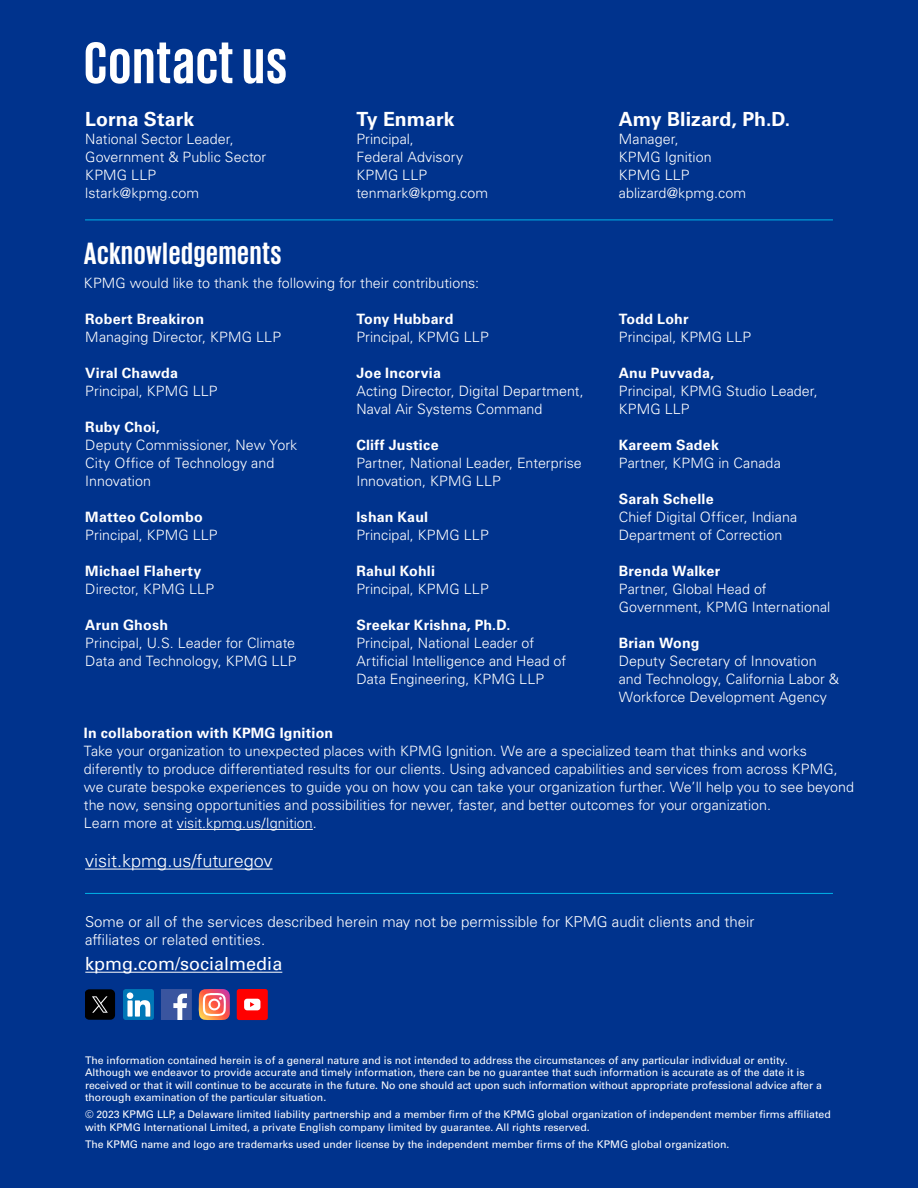
<style>
.page{position:relative;width:918px;height:1188px;background:#00338d}
.page>*{position:absolute;margin:0;border:0;box-sizing:border-box;transform-origin:0 0}
.t1{font:700 60px "KPMG";letter-spacing:.025em;color:#fff}
.t2{font:700 31.5px "KPMG";letter-spacing:.025em;color:#fff}
.t3{font:700 19.5px "Univers LT Std";color:#fff}
.t4{font:300 18px "Univers LT Std";color:#fff}
.t5{font:18px "Univers LT Std";color:#fff}
.t6{font:300 15px/18px "Univers LT Std";color:#fff}
.t7{font:300 14.25px/18px "Univers LT Std";letter-spacing:.005em;color:#fff}
.t8{font:700 14.25px "Univers LT Std";letter-spacing:.015em;color:#fff}
.t9{font:10.5px/12.6px "Univers LT Std";color:#fff}
</style>
<div class="page">
<hr style="left:85px;top:972px;width:197px;height:1px;background:#fff">
<hr style="left:85px;top:869px;width:188px;height:1px;background:#fff">
<svg style="left:161px;top:989px;width:31px;height:31px"></svg>
<hr style="left:177px;top:829px;width:136px;height:1px;background:#fff">
<div style="left:85px;top:989px;width:30px;height:31px;background:#000;border-radius:5px"></div>
<svg style="left:92px;top:996px;width:16px;height:17px"></svg>
<div style="left:237px;top:989px;width:31px;height:31px;background:#f00;border-radius:2px"></div>
<svg style="left:244px;top:999px;width:16px;height:11px"></svg>
<svg style="left:123px;top:989px;width:31px;height:31px"></svg>
<svg style="left:199px;top:989px;width:31px;height:31px"></svg>
<hr style="left:85px;top:220px;width:748px;height:1px;background:#00b3e7">
<hr style="left:85px;top:893px;width:748px;height:1px;background:#00b3e7">
<h1 class="t1" style="left:84px;top:33px;width:205px">Contact us</h1>
<h3 class="t3" style="left:85px;top:108px;width:110px">Lorna Stark</h3>
<p class="t7" style="left:85px;top:130px;width:183px">National Sector Leader,<br>Government &amp; Public Sector<br>KPMG LLP lstark@kpmg.com</p>
<h2 class="t2" style="left:84px;top:237px;width:199px">Acknowledgements</h2>
<h3 class="t3" style="left:356px;top:108px;width:100px">Ty Enmark</h3>
<p class="t7" style="left:356px;top:130px;width:133px">Principal,<br>Federal Advisory<br>KPMG LLP tenmark@kpmg.com</p>
<p class="t7" style="left:84px;top:274px;width:397px">KPMG would like to thank the following for their contributions:</p>
<p class="t8" style="left:85px;top:311px;width:120px">Robert Breakiron</p>
<p class="t7" style="left:85px;top:328px;width:197px">Managing Director, KPMG LLP</p>
<p class="t8" style="left:85px;top:365px;width:94px">Viral Chawda</p>
<p class="t7" style="left:85px;top:382px;width:134px">Principal, KPMG LLP</p>
<p class="t8" style="left:85px;top:419px;width:76px">Ruby Choi,</p>
<p class="t7" style="left:85px;top:436px;width:213px">Deputy Commissioner, New York<br>City Office of Technology and<br>Innovation</p>
<p class="t8" style="left:85px;top:509px;width:119px">Matteo Colombo</p>
<p class="t7" style="left:85px;top:526px;width:134px">Principal, KPMG LLP</p>
<p class="t8" style="left:85px;top:563px;width:117px">Michael Flaherty</p>
<p class="t7" style="left:85px;top:580px;width:130px">Director, KPMG LLP</p>
<p class="t8" style="left:85px;top:617px;width:84px">Arun Ghosh</p>
<p class="t7" style="left:85px;top:634px;width:213px">Principal, U.S. Leader for Climate<br>Data and Technology, KPMG LLP</p>
<p class="t8" style="left:356px;top:311px;width:99px">Tony Hubbard</p>
<p class="t7" style="left:356px;top:328px;width:134px">Principal, KPMG LLP</p>
<p class="t8" style="left:356px;top:365px;width:86px">Joe Incorvia</p>
<p class="t7" style="left:356px;top:382px;width:229px">Acting Director, Digital Department,<br>Naval Air Systems Command</p>
<p class="t8" style="left:356px;top:437px;width:84px">Cliff Justice</p>
<p class="t7" style="left:356px;top:454px;width:227px">Partner, National Leader, Enterprise<br>Innovation, KPMG LLP</p>
<p class="t8" style="left:356px;top:509px;width:73px">Ishan Kaul</p>
<p class="t7" style="left:356px;top:526px;width:134px">Principal, KPMG LLP</p>
<p class="t8" style="left:356px;top:563px;width:80px">Rahul Kohli</p>
<p class="t7" style="left:356px;top:580px;width:134px">Principal, KPMG LLP</p>
<p class="t8" style="left:356px;top:617px;width:155px">Sreekar Krishna, Ph.D.</p>
<p class="t7" style="left:356px;top:634px;width:211px">Principal, National Leader of<br>Artificial Intelligence and Head of<br>Data Engineering, KPMG LLP</p>
<h3 class="t3" style="left:619px;top:108px;width:173px">Amy Blizard, Ph.D.</h3>
<p class="t7" style="left:619px;top:130px;width:129px">Manager,<br>KPMG Ignition<br>KPMG LLP ablizard@kpmg.com</p>
<p class="t8" style="left:619px;top:311px;width:71px">Todd Lohr</p>
<p class="t7" style="left:619px;top:328px;width:134px">Principal, KPMG LLP</p>
<p class="t8" style="left:619px;top:365px;width:97px">Anu Puvvada,</p>
<p class="t7" style="left:619px;top:382px;width:200px">Principal, KPMG Studio Leader,<br>KPMG LLP</p>
<p class="t8" style="left:619px;top:437px;width:102px">Kareem Sadek</p>
<p class="t7" style="left:619px;top:454px;width:164px">Partner, KPMG in Canada</p>
<p class="t8" style="left:619px;top:491px;width:96px">Sarah Schelle</p>
<p class="t7" style="left:619px;top:508px;width:180px">Chief Digital Officer, Indiana<br>Department of Correction</p>
<p class="t8" style="left:619px;top:563px;width:103px">Brenda Walker</p>
<p class="t7" style="left:619px;top:580px;width:213px">Partner, Global Head of<br>Government, KPMG International</p>
<p class="t8" style="left:619px;top:634px;width:82px">Brian Wong</p>
<p class="t7" style="left:619px;top:652px;width:222px">Deputy Secretary of Innovation and Technology, California Labor &amp;<br>Workforce Development Agency</p>
<p class="t8" style="left:84px;top:725px;width:251px">In collaboration with KPMG Ignition</p>
<p class="t7" style="left:84px;top:742px;width:772px">Take your organization to unexpected places with KPMG Ignition. We are a specialized team that thinks and works diferently to produce differentiated results for our clients. Using advanced capabilities and services from across KPMG, we curate bespoke experiences to guide you on how you can take your organization further. We’ll help you to see beyond the now, sensing opportunities and possibilities for newer, faster, and better outcomes for your organization.<br>Learn more at visit.kpmg.us/Ignition.</p>
<p class="t4" style="left:85px;top:850px;width:189px">visit.kpmg.us/futuregov</p>
<p class="t6" style="left:85px;top:913px;width:671px">Some or all of the services described herein may not be permissible for KPMG audit clients and their affiliates or related entities.</p>
<p class="t5" style="left:85px;top:953px;width:199px">kpmg.com/socialmedia</p>
<p class="t9" style="left:85px;top:1054px;width:738px">The information contained herein is of a general nature and is not intended to address the circumstances of any particular individual or entity.<br>Although we endeavor to provide accurate and timely information, there can be no guarantee that such information is accurate as of the date it is received or that it will continue to be accurate in the future. No one should act upon such information without appropriate professional advice after a thorough examination of the particular situation.</p>
<p class="t9" style="left:85px;top:1108px;width:747px">© 2023 KPMG LLP, a Delaware limited liability partnership and a member firm of the KPMG global organization of independent member firms affiliated with KPMG International Limited, a private English company limited by guarantee. All rights reserved.</p>
<p class="t9" style="left:85px;top:1138px;width:646px">The KPMG name and logo are trademarks used under license by the independent member firms of the KPMG global organization.</p>
</div>
